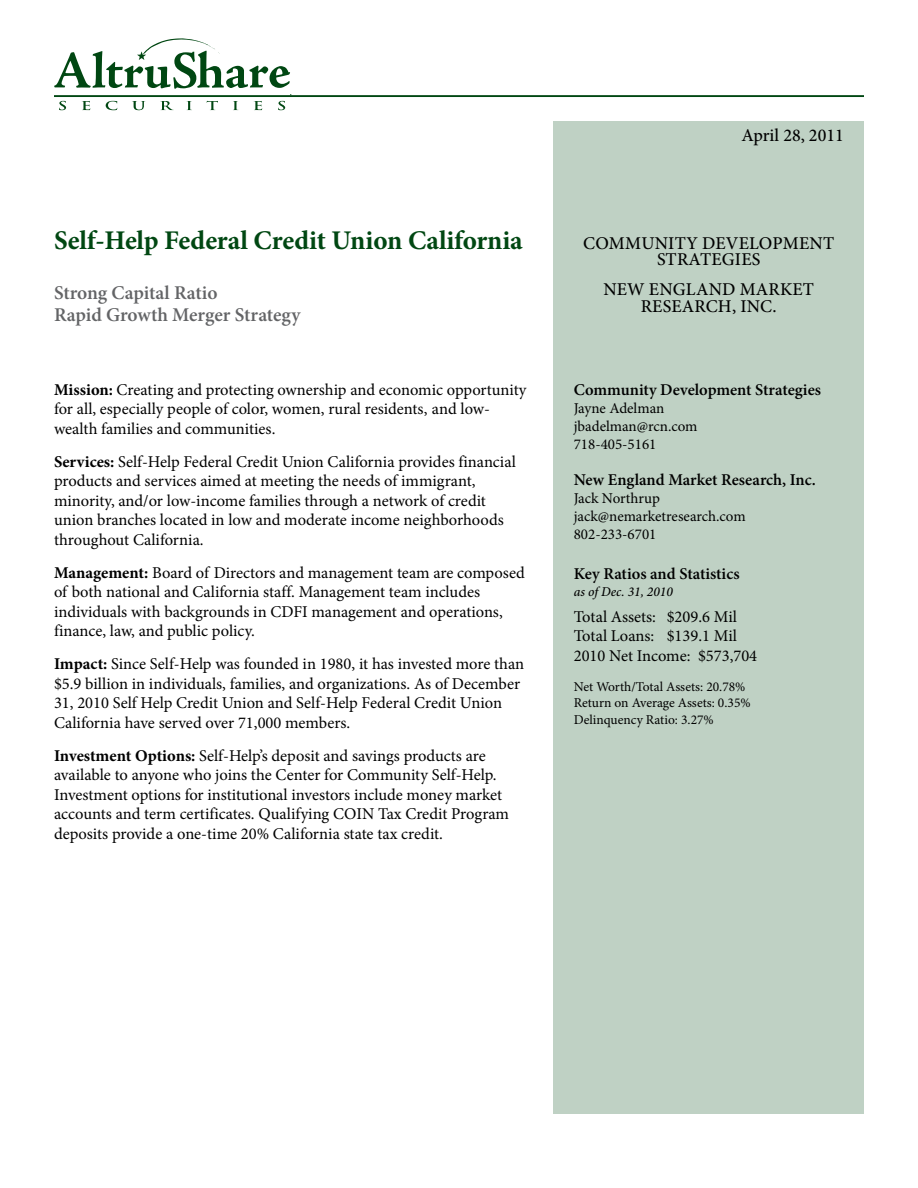
<style>
.page{position:relative;width:918px;height:1188px;background:#fff}
.page>*{position:absolute;margin:0;border:0;box-sizing:border-box;transform-origin:0 0}
.t1{font:700 27px "Minion Pro";letter-spacing:-.005em;color:#004712}
.t2{font:600 19.5px/22.5px "Minion Pro";letter-spacing:-.005em;color:#636466}
.t3{font:500 18px/16.5px "Minion Pro";letter-spacing:.01em;color:#000;text-align:center}
.t4{font:16.5px/19.5px "Minion Pro";color:#000}
.t5{font:600 16.5px "Minion Pro";color:#000}
.t6{font:15px/18px "Minion Pro";color:#000}
.t7{font:13.5px/16.5px "Minion Pro";color:#000}
.t8{font:italic 500 13.5px "Minion Pro";color:#000}
.s1{font-weight:700}
</style>
<div class="page">
<hr style="left:54px;top:95px;width:810px;height:2px;background:#004712">
<svg style="left:59px;top:101px;width:7px;height:9px"></svg>
<svg style="left:82px;top:101px;width:8px;height:9px"></svg>
<svg style="left:106px;top:101px;width:11px;height:9px"></svg>
<svg style="left:132px;top:101px;width:13px;height:9px"></svg>
<svg style="left:160px;top:101px;width:14px;height:9px"></svg>
<svg style="left:187px;top:101px;width:5px;height:9px"></svg>
<svg style="left:207px;top:101px;width:11px;height:9px"></svg>
<svg style="left:233px;top:101px;width:5px;height:9px"></svg>
<svg style="left:254px;top:101px;width:8px;height:9px"></svg>
<svg style="left:278px;top:101px;width:7px;height:9px"></svg>
<svg style="left:54px;top:38px;width:236px;height:51px"></svg>
<div style="left:554px;top:122px;width:310px;height:992px;background:#bfd1c4"></div>
<h1 class="t1" style="left:54px;top:221px;width:470px">Self‑Help Federal Credit Union California</h1>
<p class="t2" style="left:54px;top:281px;width:248px">Strong Capital Ratio<br>Rapid Growth Merger Strategy</p>
<p class="t4" style="left:54px;top:380px;width:474px"><span class="s1">Mission:</span> Creating and protecting ownership and economic opportunity for all, especially people of color, women, rural residents, and low&shy;wealth families and communities.</p>
<p class="t4" style="left:54px;top:452px;width:463px"><span class="s1">Services:</span> Self‑Help Federal Credit Union California provides financial products and services aimed at meeting the needs of immigrant, minority, and/or low-income families through a network of credit union branches located in low and moderate income neighborhoods throughout California.</p>
<p class="t4" style="left:54px;top:563px;width:472px"><span class="s1">Management:</span> Board of Directors and management team are composed of both national and California staff. Management team includes individuals with backgrounds in CDFI management and operations, finance, law, and public policy.</p>
<p class="t4" style="left:54px;top:654px;width:472px"><span class="s1">Impact:</span> Since Self‑Help was founded in 1980, it has invested more than $5.9 billion in individuals, families, and organizations. As of December 31, 2010 Self Help Credit Union and Self‑Help Federal Credit Union California have served over 71,000 members.</p>
<p class="t4" style="left:54px;top:746px;width:457px"><span class="s1">Investment Options:</span> Self‑Help’s deposit and savings products are available to anyone who joins the Center for Community Self‑Help.<br>Investment options for institutional investors include money market accounts and term certificates. Qualifying COIN Tax Credit Program deposits provide a one-time 20% California state tax credit.</p>
<p class="t3" style="left:742px;top:127px;width:104px">APRIL 28, 2011</p>
<p class="t3" style="left:583px;top:235px;width:253px">COMMUNITY DEVELOPMENT<br>STRATEGIES</p>
<p class="t3" style="left:603px;top:282px;width:212px">NEW ENGLAND MARKET<br>RESEARCH, INC.</p>
<p class="t5" style="left:574px;top:378px;width:249px">Community Development Strategies</p>
<p class="t6" style="left:574px;top:399px;width:125px">Jayne Adelman jbadelman@rcn.com<br>718-405-5161</p>
<p class="t5" style="left:574px;top:469px;width:244px">New England Market Research, Inc.</p>
<p class="t6" style="left:574px;top:490px;width:173px">Jack Northrup jack@nemarketresearch.com<br>802-233-6701</p>
<p class="t5" style="left:574px;top:562px;width:167px">Key Ratios and Statistics</p>
<p class="t8" style="left:574px;top:582px;width:101px">as of Dec. 31, 2010</p>
<p class="t4" style="left:574px;top:607px;width:185px">Total Assets: $209.6 Mil<br>Total Loans: $139.1 Mil<br>2010 Net Income: $573,704</p>
<p class="t7" style="left:574px;top:678px;width:178px">Net Worth/Total Assets: 20.78%<br>Return on Average Assets: 0.35%<br>Delinquency Ratio: 3.27%</p>
</div>
